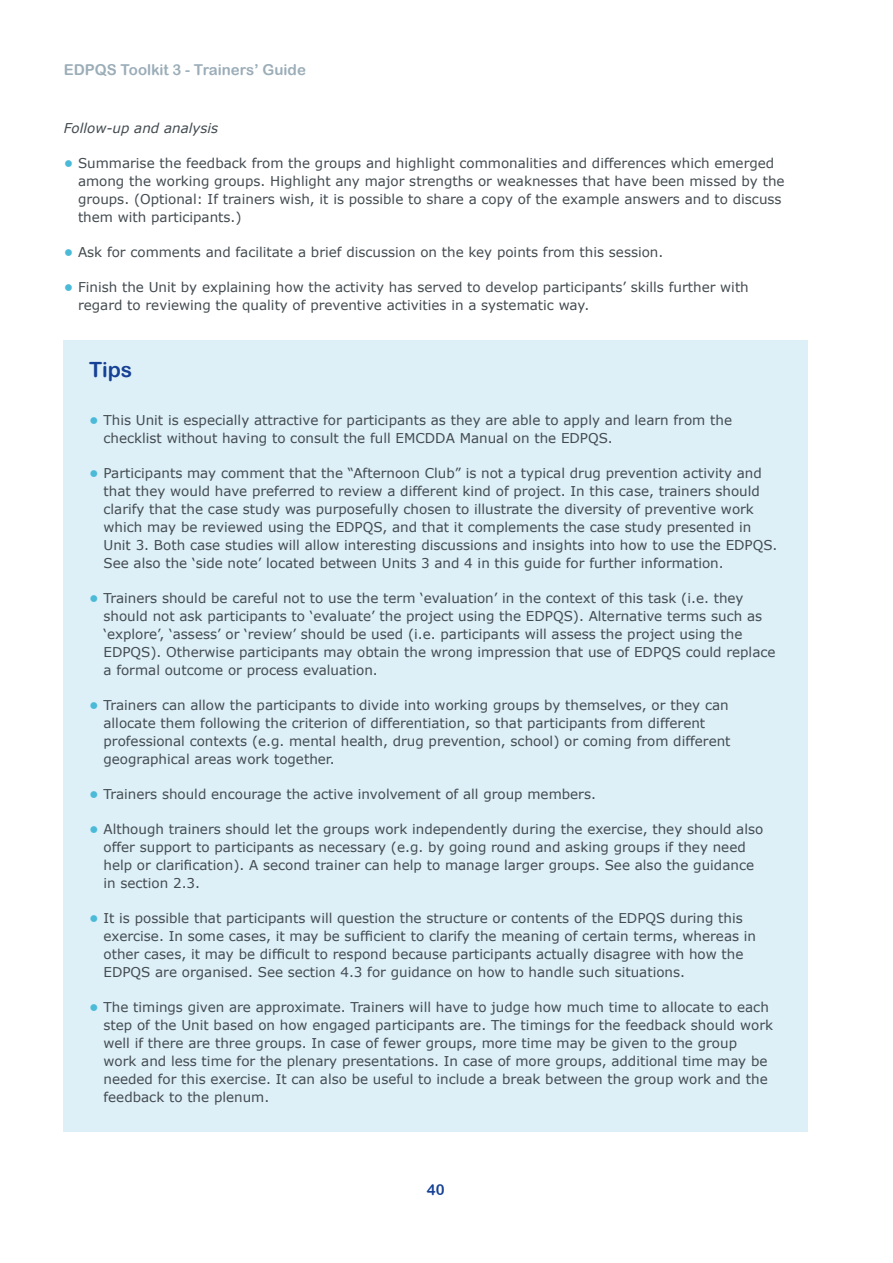
<style>
.page{position:relative;width:893px;height:1263px;background:#fff}
.page>*{position:absolute;margin:0;border:0;box-sizing:border-box;transform-origin:0 0}
.t1{font:21px "Arial Rounded MT Bold";color:#164194}
.t2{font:15px "Arial Rounded MT Bold";color:#9badb8}
.t3{font:15px "Arial Rounded MT Bold";color:#164194}
.t4{font:13.5px/18px "Verdana";color:#434b50}
.t5{font:italic 13.5px "Verdana";color:#434b50}
.s1{font-weight:700;color:#4bbad8}
</style>
<div class="page">
<div style="left:64px;top:340px;width:744px;height:792px;background:#ddeff7"></div>
<p class="t2" style="left:64px;top:61px;width:244px">EDPQS Toolkit 3 - Trainers’ Guide</p>
<p class="t5" style="left:64px;top:119px;width:156px">Follow-up and analysis</p>
<p class="t4" style="left:78px;top:154px;width:708px;text-indent:-14px"><span class="s1">•</span> Summarise the feedback from the groups and highlight commonalities and differences which emerged among the working groups. Highlight any major strengths or weaknesses that have been missed by the groups. (Optional: If trainers wish, it is possible to share a copy of the example answers and to discuss them with participants.)</p>
<p class="t4" style="left:64px;top:243px;width:601px"><span class="s1">•</span> Ask for comments and facilitate a brief discussion on the key points from this session.</p>
<p class="t4" style="left:78px;top:278px;width:672px;text-indent:-14px"><span class="s1">•</span> Finish the Unit by explaining how the activity has served to develop participants’ skills further with regard to reviewing the quality of preventive activities in a systematic way.</p>
<h1 class="t1" style="left:89px;top:357px;width:45px">Tips</h1>
<p class="t4" style="left:104px;top:411px;width:630px;text-indent:-14px"><span class="s1">•</span> This Unit is especially attractive for participants as they are able to apply and learn from the checklist without having to consult the full EMCDDA Manual on the EDPQS.</p>
<p class="t4" style="left:104px;top:464px;width:675px;text-indent:-14px"><span class="s1">•</span> Participants may comment that the “Afternoon Club” is not a typical drug prevention activity and that they would have preferred to review a different kind of project. In this case, trainers should clarify that the case study was purposefully chosen to illustrate the diversity of preventive work which may be reviewed using the EDPQS, and that it complements the case study presented in Unit 3. Both case studies will allow interesting discussions and insights into how to use the EDPQS.<br>See also the ‘side note’ located between Units 3 and 4 in this guide for further information.</p>
<p class="t4" style="left:104px;top:589px;width:673px;text-indent:-14px"><span class="s1">•</span> Trainers should be careful not to use the term ‘evaluation’ in the context of this task (i.e. they should not ask participants to ‘evaluate’ the project using the EDPQS). Alternative terms such as ‘explore’, ‘assess’ or ‘review’ should be used (i.e. participants will assess the project using the EDPQS). Otherwise participants may obtain the wrong impression that use of EDPQS could replace a formal outcome or process evaluation.</p>
<p class="t4" style="left:104px;top:696px;width:629px;text-indent:-14px"><span class="s1">•</span> Trainers can allow the participants to divide into working groups by themselves, or they can allocate them following the criterion of differentiation, so that participants from different professional contexts (e.g. mental health, drug prevention, school) or coming from different geographical areas work together.</p>
<p class="t4" style="left:89px;top:785px;width:508px"><span class="s1">•</span> Trainers should encourage the active involvement of all group members.</p>
<p class="t4" style="left:104px;top:820px;width:661px;text-indent:-14px"><span class="s1">•</span> Although trainers should let the groups work independently during the exercise, they should also offer support to participants as necessary (e.g. by going round and asking groups if they need help or clarification). A second trainer can help to manage larger groups. See also the guidance in section 2.3.</p>
<p class="t4" style="left:104px;top:909px;width:654px;text-indent:-14px"><span class="s1">•</span> It is possible that participants will question the structure or contents of the EDPQS during this exercise. In some cases, it may be sufficient to clarify the meaning of certain terms, whereas in other cases, it may be difficult to respond because participants actually disagree with how the EDPQS are organised. See section 4.3 for guidance on how to handle such situations.</p>
<p class="t4" style="left:104px;top:998px;width:671px;text-indent:-14px"><span class="s1">•</span> The timings given are approximate. Trainers will have to judge how much time to allocate to each step of the Unit based on how engaged participants are. The timings for the feedback should work well if there are three groups. In case of fewer groups, more time may be given to the group work and less time for the plenary presentations. In case of more groups, additional time may be needed for this exercise. It can also be useful to include a break between the group work and the feedback to the plenum.</p>
<p class="t3" style="left:427px;top:1180px;width:19px">40</p>
</div>
